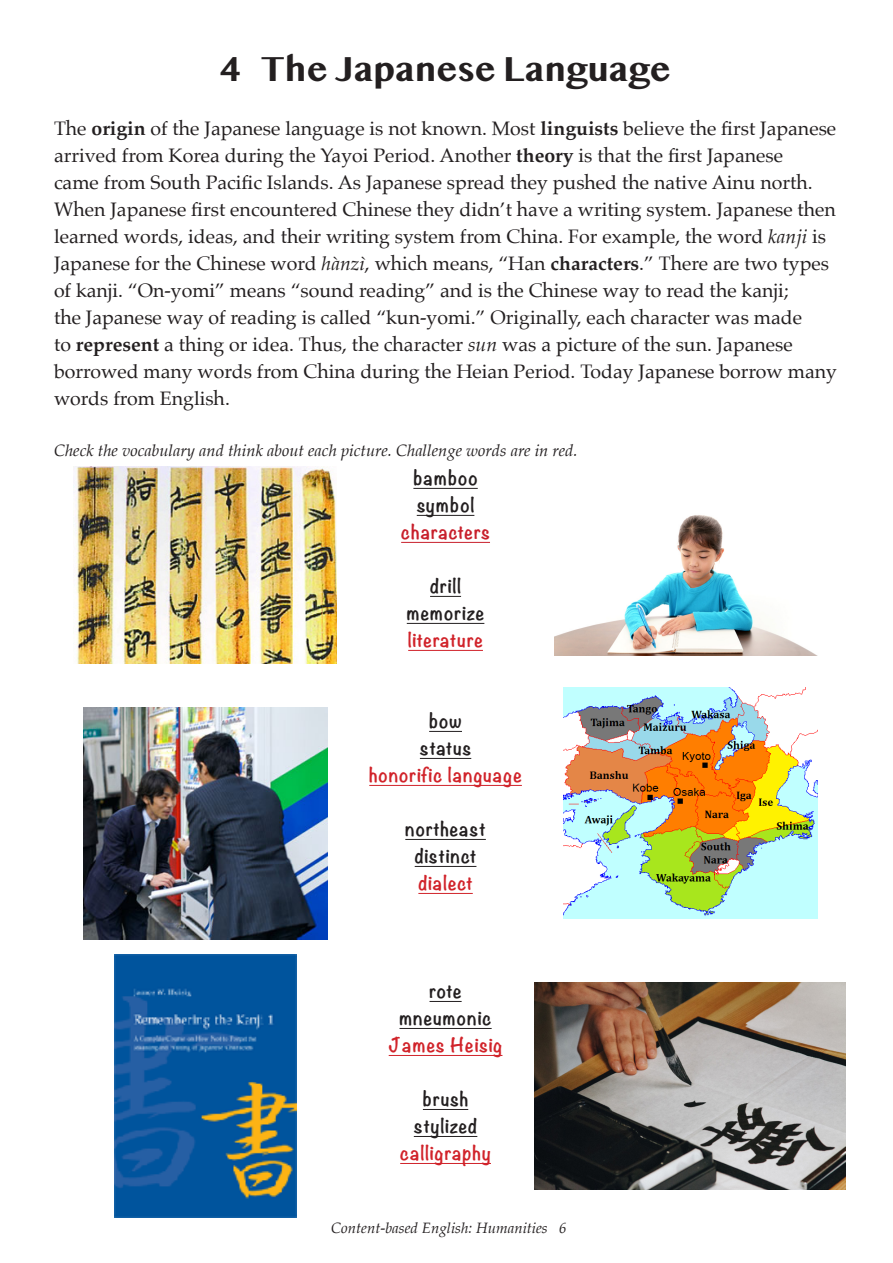
<style>
.page{position:relative;width:893px;height:1263px;background:#fff}
.page>*{position:absolute;margin:0;border:0;box-sizing:border-box;transform-origin:0 0}
.Tekton_Pro_header{font:700 36px "Lao MN";color:#231f20}
.t1{font:19.5px/27px "Palatino";color:#231f20}
.t2{font:700 18px "Noteworthy";letter-spacing:.05em;color:#231f20}
.t3{font:700 18px "Noteworthy";letter-spacing:.05em;color:#d1232a}
.t4{font:700 18px "Noteworthy";letter-spacing:.05em;color:#c8202c}
.t5{font:700 18px "Noteworthy";letter-spacing:.02em;color:#d1232a}
.t6{font:italic 16.5px "Palatino";color:#231f20}
.t7{font:italic 15px "Palatino";color:#231f20}
.s1{font-weight:700}
.s2{font-style:italic}
</style>
<div class="page">
<img style="left:74px;top:467px;width:263px;height:197px">
<img style="left:554px;top:515px;width:264px;height:141px">
<img style="left:563px;top:687px;width:254px;height:231px">
<img style="left:83px;top:707px;width:245px;height:233px">
<hr style="left:413px;top:488px;width:65px;height:1px;background:#231f20">
<hr style="left:417px;top:515px;width:57px;height:1px;background:#231f20">
<hr style="left:401px;top:542px;width:89px;height:1px;background:#c8202c">
<hr style="left:430px;top:596px;width:31px;height:1px;background:#231f20">
<hr style="left:407px;top:623px;width:77px;height:1px;background:#231f20">
<hr style="left:408px;top:650px;width:75px;height:1px;background:#d1232a">
<hr style="left:429px;top:731px;width:33px;height:1px;background:#231f20">
<hr style="left:420px;top:758px;width:51px;height:1px;background:#231f20">
<hr style="left:369px;top:785px;width:153px;height:1px;background:#d1232a">
<hr style="left:405px;top:839px;width:81px;height:1px;background:#231f20">
<hr style="left:415px;top:866px;width:61px;height:1px;background:#231f20">
<hr style="left:418px;top:893px;width:55px;height:1px;background:#d1232a">
<hr style="left:429px;top:1001px;width:33px;height:1px;background:#231f20">
<hr style="left:399px;top:1028px;width:93px;height:1px;background:#231f20">
<hr style="left:389px;top:1055px;width:113px;height:1px;background:#d1232a">
<hr style="left:423px;top:1109px;width:45px;height:1px;background:#231f20">
<hr style="left:414px;top:1136px;width:63px;height:1px;background:#231f20">
<hr style="left:400px;top:1163px;width:91px;height:1px;background:#d1232a">
<img style="left:115px;top:955px;width:181px;height:262px">
<img style="left:534px;top:982px;width:311px;height:208px">
<p class="Tekton_Pro_header" style="left:220px;top:48px;width:452px">4 The Japanese Language</p>
<p class="t1" style="left:54px;top:115px;width:784px">The <span class="s1">origin</span> of the Japanese language is not known. Most <span class="s1">linguists</span> believe the first Japanese arrived from Korea during the Yayoi Period. Another <span class="s1">theory</span> is that the first Japanese<br>came from South Pacific Islands. As Japanese spread they pushed the native Ainu north.<br>When Japanese first encountered Chinese they didn’t have a writing system. Japanese then learned words, ideas, and their writing system from China. For example, the word <span class="s2">kanji</span> is Japanese for the Chinese word <span class="s2">hànzì</span>, which means, “Han <span class="s1">characters</span>.” There are two types of kanji. “On-yomi” means “sound reading” and is the Chinese way to read the kanji;<br>the Japanese way of reading is called “kun-yomi.” Originally, each character was made<br>to <span class="s1">represent</span> a thing or idea. Thus, the character <span class="s2">sun</span> was a picture of the sun. Japanese borrowed many words from China during the Heian Period. Today Japanese borrow many words from English.</p>
<p class="t6" style="left:54px;top:437px;width:525px">Check the vocabulary and think about each picture. Challenge words are in red.</p>
<p class="t2" style="left:413px;top:462px;width:66px">bamboo</p>
<p class="t2" style="left:417px;top:489px;width:59px">symbol</p>
<p class="t4" style="left:401px;top:516px;width:90px">characters</p>
<p class="t2" style="left:430px;top:570px;width:32px">drill</p>
<p class="t2" style="left:407px;top:597px;width:79px">memorize</p>
<p class="t5" style="left:408px;top:624px;width:76px">literature</p>
<p class="t2" style="left:429px;top:705px;width:34px">bow</p>
<p class="t2" style="left:420px;top:732px;width:53px">status</p>
<p class="t3" style="left:369px;top:759px;width:154px">honorific language</p>
<p class="t2" style="left:405px;top:813px;width:82px">northeast</p>
<p class="t2" style="left:415px;top:840px;width:63px">distinct</p>
<p class="t3" style="left:418px;top:867px;width:56px">dialect</p>
<p class="t2" style="left:429px;top:975px;width:34px">rote</p>
<p class="t2" style="left:399px;top:1002px;width:94px">mneumonic</p>
<p class="t3" style="left:389px;top:1029px;width:115px">James Heisig</p>
<p class="t2" style="left:423px;top:1083px;width:47px">brush</p>
<p class="t2" style="left:414px;top:1110px;width:65px">stylized</p>
<p class="t3" style="left:400px;top:1137px;width:92px">calligraphy</p>
<p class="t7" style="left:331px;top:1215px;width:237px">Content-based English: Humanities 6</p>
</div>
